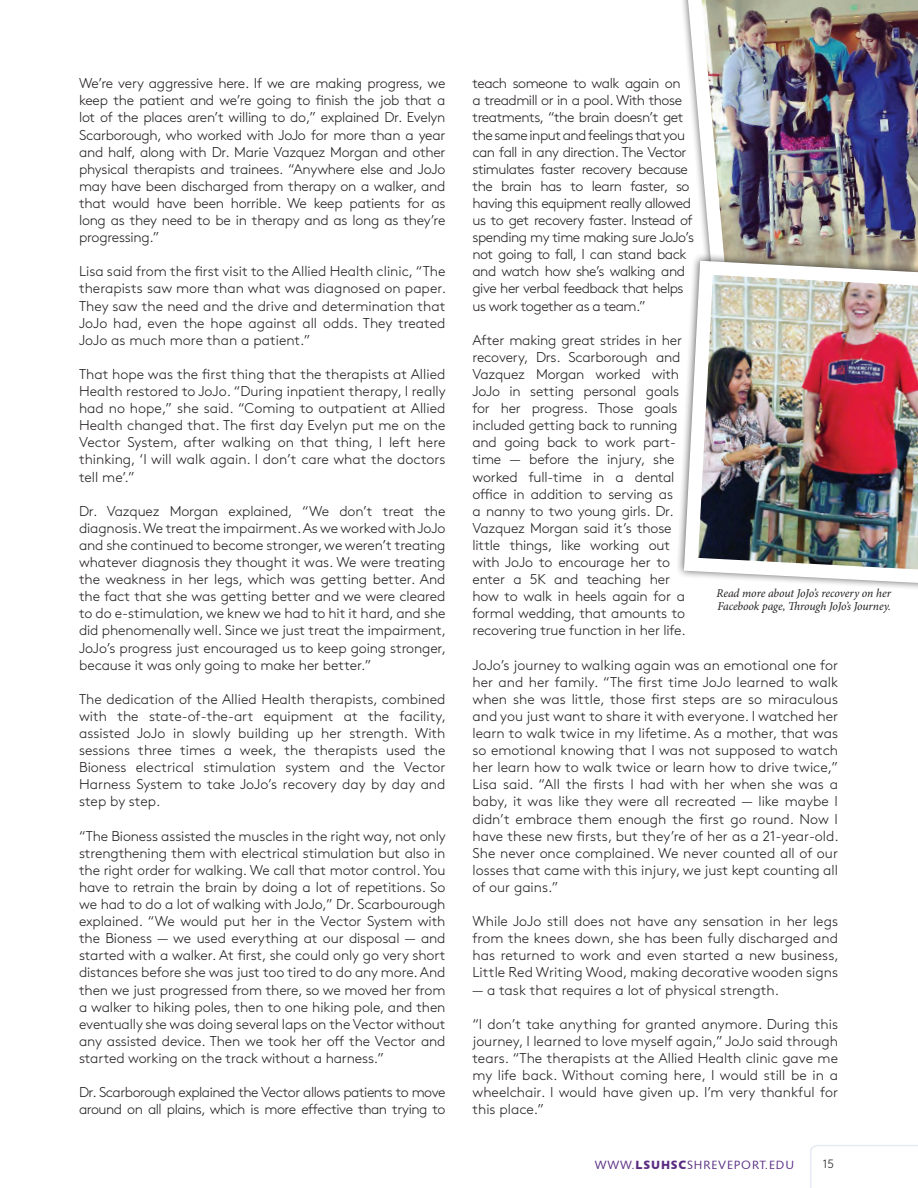
<style>
.page{position:relative;width:918px;height:1188px;background:#fff}
.page>*{position:absolute;margin:0;border:0;box-sizing:border-box;transform-origin:0 0}
.t1{font:300 14.25px/17.1px "Brown Std";letter-spacing:-.015em;color:#231f20;text-align:justify}
.t2{font:300 14.25px/17.1px "Brown Std";letter-spacing:-.035em;color:#231f20}
.t3{font:italic 12px/13.5px "Minion Pro";letter-spacing:-.005em;color:#231f20}
.t4{font:12px "Humanist 531 BT Roman A";letter-spacing:.07em;color:#5a2d83}
.t5{font:300 12px "Brown Std";color:#231f20}
.s1{font-family:"Humanist 531 BT Black A"}
</style>
<div class="page">
<img style="left:682px;top:0;width:236px;height:253px">
<img style="left:678px;top:254px;width:240px;height:334px">
<svg style="left:810px;top:1145px;width:108px;height:43px"></svg>
<p class="t1" style="left:79px;top:75px;width:368px">We’re very aggressive here. If we are making progress, we keep the patient and we’re going to finish the job that a lot of the places aren’t willing to do,” explained Dr. Evelyn Scarborough, who worked with JoJo for more than a year and half, along with Dr. Marie Vazquez Morgan and other physical therapists and trainees. “Anywhere else and JoJo may have been discharged from therapy on a walker, and that would have been horrible. We keep patients for as long as they need to be in therapy and as long as they’re progressing.”</p>
<p class="t1" style="left:79px;top:263px;width:369px">Lisa said from the first visit to the Allied Health clinic, “The therapists saw more than what was diagnosed on paper.<br>They saw the need and the drive and determination that JoJo had, even the hope against all odds. They treated JoJo as much more than a patient.”</p>
<p class="t1" style="left:79px;top:366px;width:368px">That hope was the first thing that the therapists at Allied Health restored to JoJo. “During inpatient therapy, I really had no hope,” she said. “Coming to outpatient at Allied Health changed that. The first day Evelyn put me on the Vector System, after walking on that thing, I left here thinking, ‘I will walk again. I don’t care what the doctors tell me’.”</p>
<p class="t1" style="left:79px;top:503px;width:369px">Dr. Vazquez Morgan explained, “We don’t treat the diagnosis. We treat the impairment. As we worked with JoJo and she continued to become stronger, we weren’t treating whatever diagnosis they thought it was. We were treating the weakness in her legs, which was getting better. And the fact that she was getting better and we were cleared to do e-stimulation, we knew we had to hit it hard, and she did phenomenally well. Since we just treat the impairment, JoJo’s progress just encouraged us to keep going stronger, because it was only going to make her better.”</p>
<p class="t1" style="left:79px;top:691px;width:369px">The dedication of the Allied Health therapists, combined with the state-of-the-art equipment at the facility, assisted JoJo in slowly building up her strength. With sessions three times a week, the therapists used the Bioness electrical stimulation system and the Vector Harness System to take JoJo’s recovery day by day and step by step.</p>
<p class="t1" style="left:79px;top:827px;width:368px">“The Bioness assisted the muscles in the right way, not only strengthening them with electrical stimulation but also in the right order for walking. We call that motor control. You have to retrain the brain by doing a lot of repetitions. So we had to do a lot of walking with JoJo,” Dr. Scarbourough explained. “We would put her in the Vector System with the Bioness — we used everything at our disposal — and started with a walker. At first, she could only go very short distances before she was just too tired to do any more. And then we just progressed from there, so we moved her from a walker to hiking poles, then to one hiking pole, and then eventually she was doing several laps on the Vector without any assisted device. Then we took her off the Vector and started working on the track without a harness.”</p>
<p class="t2" style="left:79px;top:1084px;width:368px">Dr. Scarborough explained the Vector allows patients to move around on all plains, which is more effective than trying to</p>
<p class="t2" style="left:473px;top:75px;width:223px">teach someone to walk again on<br>a treadmill or in a pool. With those treatments, “the brain doesn’t get the same input and feelings that you can fall in any direction. The Vector stimulates faster recovery because the brain has to learn faster, so having this equipment really allowed us to get recovery faster. Instead of spending my time making sure JoJo’s not going to fall, I can stand back and watch how she’s walking and give her verbal feedback that helps us work together as a team.”</p>
<p class="t1" style="left:473px;top:332px;width:215px;text-align:left">After making great strides in her recovery, Drs. Scarborough and<br>Vazquez Morgan worked with<br>JoJo in setting personal goals for her progress. Those goals included getting back to running and going back to work part&shy;time — before the injury, she worked full-time in a dental office in addition to serving as<br>a nanny to two young girls. Dr.<br>Vazquez Morgan said it’s those little things, like working out with JoJo to encourage her to enter a 5K and teaching her how to walk in heels again for a formal wedding, that amounts to recovering true function in her life.</p>
<p class="t1" style="left:473px;top:656px;width:368px">JoJo’s journey to walking again was an emotional one for her and her family. “The first time JoJo learned to walk when she was little, those first steps are so miraculous and you just want to share it with everyone. I watched her learn to walk twice in my lifetime. As a mother, that was so emotional knowing that I was not supposed to watch her learn how to walk twice or learn how to drive twice,” Lisa said. “All the firsts I had with her when she was a baby, it was like they were all recreated — like maybe I didn’t embrace them enough the first go round. Now I have these new firsts, but they’re of her as a 21-year-old.<br>She never once complained. We never counted all of our losses that came with this injury, we just kept counting all of our gains.”</p>
<p class="t1" style="left:473px;top:913px;width:368px">While JoJo still does not have any sensation in her legs from the knees down, she has been fully discharged and has returned to work and even started a new business, Little Red Writing Wood, making decorative wooden signs</p>
<p class="t1" style="left:473px;top:981px;width:308px">— a task that requires a lot of physical strength.</p>
<p class="t1" style="left:473px;top:1016px;width:367px">“I don’t take anything for granted anymore. During this journey, I learned to love myself again,” JoJo said through tears. “The therapists at the Allied Health clinic gave me my life back. Without coming here, I would still be in a wheelchair. I would have given up. I’m very thankful for this place.”</p>
<p class="t3" style="left:717px;top:586px;width:176px">Read more about JoJo’s recovery on her<br>Facebook page, Through JoJo’s Journey.</p>
<p class="t4" style="left:595px;top:1157px;width:201px">WWW.<span class="s1">LSUHSC</span>SHREVEPORT.EDU</p>
<p class="t5" style="left:823px;top:1157px;width:13px">15</p>
</div>
